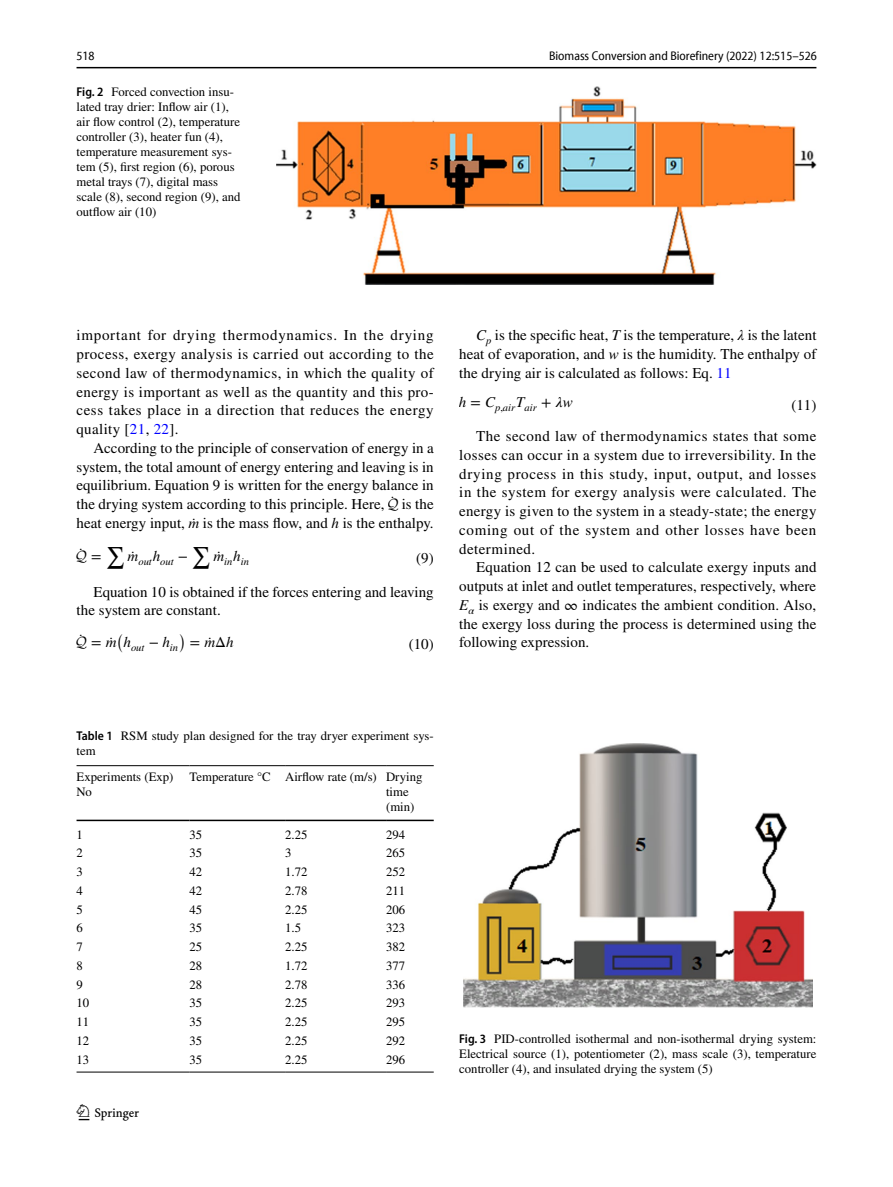
<style>
.page{position:relative;width:893px;height:1187px;background:#fff}
.page>*{position:absolute;margin:0;border:0;box-sizing:border-box;transform-origin:0 0}
.t1{font:22.5px "Springnew Regular 2";color:#000}
.t2{font:15px/18.8px "STIX";letter-spacing:.005em;color:#000;text-align:justify}
.t3{font:15px "STIX Math Italic 11";color:#000}
.t4{font:15px "STIX Math Regular 9";color:#000}
.t5{font:15px "CMSY103";color:#000}
.t6{font:15px "STIX Math Extensions Regular 5";color:#000}
.t7{font:15px "STIX Math Extensions Regular 6";color:#000}
.t8{font:12.75px/15px "STIX";color:#000}
.t9{font:semi-condensed 12.75px "Myriad Pro Unic";color:#000}
.t10{font:10.5px "STIX General Italic 9";color:#000}
.t11{font:10.5px "STIX General Italic 11";color:#000}
.t12{font:10.5px "STIX General Italic 10";color:#000}
.s1{font-family:"Myriad Pro";font-weight:600;font-stretch:semi-condensed}
.s2{color:#00f}
.s3{font-family:"CMSY102"}
.s4{font-family:"STIX General Italic 12"}
.s5{font-family:"STIX Math Italic 14"}
.s6{font-style:italic}
.s7{font-family:"STIX Math Regular 11"}
.s8{font-family:"CMSY10"}
.s9{font-family:"STIX Math Regular 9"}
.s10{font-family:"STIX General Italic 10"}
.s11{font-family:"STIX Math Italic 11"}
.s12{font-family:"STIX General Regular 4"}
</style>
<div class="page">
<hr style="left:77px;top:67px;width:739px;height:1px;background:#000">
<img style="left:276px;top:87px;width:540px;height:197px">
<hr style="left:77px;top:765px;width:112px;height:1px;background:#000">
<hr style="left:77px;top:819px;width:112px;height:2px;background:#000">
<hr style="left:189px;top:765px;width:96px;height:1px;background:#000">
<hr style="left:189px;top:819px;width:96px;height:2px;background:#000">
<hr style="left:285px;top:765px;width:101px;height:1px;background:#000">
<hr style="left:285px;top:819px;width:101px;height:2px;background:#000">
<hr style="left:386px;top:765px;width:48px;height:1px;background:#000">
<hr style="left:386px;top:819px;width:48px;height:2px;background:#000">
<hr style="left:77px;top:1071px;width:112px;height:1px;background:#000">
<hr style="left:189px;top:1071px;width:96px;height:1px;background:#000">
<hr style="left:285px;top:1071px;width:101px;height:1px;background:#000">
<hr style="left:386px;top:1071px;width:48px;height:1px;background:#000">
<img style="left:463px;top:743px;width:349px;height:264px">
<p class="t9" style="left:76px;top:51px;width:20px">518</p>
<p class="t9" style="left:549px;top:51px;width:269px">Biomass Conversion and Biorefinery (2022) 12:515–526</p>
<p class="t8" style="left:77px;top:85px;width:165px"><span class="s1">Fig. 2</span> Forced convection insu&shy;lated tray drier: Inflow air (1), air flow control (2), temperature controller (3), heater fun (4), temperature measurement sys&shy;tem (5), first region (6), porous metal trays (7), digital mass scale (8), second region (9), and outflow air (10)</p>
<p class="t2" style="left:77px;top:327px;width:359px">important for drying thermodynamics. In the drying process, exergy analysis is carried out according to the second law of thermodynamics, in which the quality of energy is important as well as the quantity and this pro&shy;cess takes place in a direction that reduces the energy quality [<span class="s2">21</span>, <span class="s2">22</span>].</p>
<p class="t2" style="left:77px;top:439px;width:359px;text-indent:17px">According to the principle of conservation of energy in a system, the total amount of energy entering and leaving is in equilibrium. Equation 9 is written for the energy balance in the drying system according to this principle. Here, <span class="s3">Q</span><sup>̇</sup> is the heat energy input, <span class="s4">m</span><span class="s5">̇</span> is the mass flow, and <span class="s6">h</span> is the enthalpy.</p>
<p class="t5" style="left:75px;top:551px;width:28px">Q<sup>̇</sup> <span class="s7">=</span></p>
<p class="t6" style="left:106px;top:534px;width:21px">∑</p>
<p class="t10" style="left:128px;top:558px;width:62px"><sup>m</sup><sup>̇</sup> out<sup>h</sup>out <sup>−</sup></p>
<p class="t6" style="left:192px;top:534px;width:21px">∑</p>
<p class="t10" style="left:213px;top:558px;width:37px"><sup>m</sup><sup>̇</sup> in<sup>h</sup>in</p>
<p class="t2" style="left:416px;top:550px;width:19px">(9)</p>
<p class="t2" style="left:77px;top:583px;width:359px;text-indent:17px">Equation 10 is obtained if the forces entering and leaving the system are constant.</p>
<p class="t3" style="left:75px;top:635px;width:43px"><span class="s8">Q</span>̇ <span class="s9">=</span> <span class="s10">m</span>̇</p>
<p class="t7" style="left:117px;top:621px;width:9px">(</p>
<p class="t12" style="left:124px;top:643px;width:56px"><sup>h</sup>out <sup>−</sup> <sup>h</sup>in</p>
<p class="t7" style="left:179px;top:621px;width:9px">)</p>
<p class="t4" style="left:190px;top:637px;width:45px">= <span class="s10">m</span><span class="s11">̇</span> Δ<span class="s10">h</span></p>
<p class="t2" style="left:409px;top:635px;width:26px">(10)</p>
<p class="t2" style="left:459px;top:327px;width:359px;text-indent:17px"><span class="s6">C</span><sub>p</sub> is the specific heat, <span class="s6">T</span> is the temperature, <span class="s6">λ</span> is the latent heat of evaporation, and <span class="s6">w</span> is the humidity. The enthalpy of the drying air is calculated as follows: Eq. <span class="s2">11</span></p>
<p class="t11" style="left:459px;top:403px;width:115px"><sup>h</sup> <sup>=</sup> <sup>C</sup>p<span class="s12">,</span>air<sup>T</sup>air <sup>+</sup> <sup>𝜆</sup><sup>w</sup></p>
<p class="t2" style="left:791px;top:397px;width:26px">(11)</p>
<p class="t2" style="left:459px;top:427px;width:359px;text-indent:17px">The second law of thermodynamics states that some losses can occur in a system due to irreversibility. In the drying process in this study, input, output, and losses in the system for exergy analysis were calculated. The energy is given to the system in a steady-state; the energy coming out of the system and other losses have been determined.</p>
<p class="t2" style="left:459px;top:559px;width:359px;text-indent:17px">Equation 12 can be used to calculate exergy inputs and outputs at inlet and outlet temperatures, respectively, where <span class="s6">E</span><sub>α</sub> is exergy and ∞ indicates the ambient condition. Also, the exergy loss during the process is determined using the following expression.</p>
<p class="t8" style="left:77px;top:729px;width:359px"><span class="s1">Table 1</span> RSM study plan designed for the tray dryer experiment sys&shy;tem</p>
<p class="t8" style="left:77px;top:769px;width:98px">Experiments (Exp)<br>No</p>
<p class="t8" style="left:386px;top:769px;width:38px;text-indent:-197px">Temperature °C Airflow rate (m/s) Drying time (min)</p>
<p class="t8" style="left:77px;top:827px;width:8px">1</p>
<p class="t8" style="left:189px;top:827px;width:14px">35</p>
<p class="t8" style="left:285px;top:827px;width:24px">2.25</p>
<p class="t8" style="left:386px;top:827px;width:21px">294</p>
<p class="t8" style="left:77px;top:846px;width:8px">2</p>
<p class="t8" style="left:189px;top:846px;width:14px">35</p>
<p class="t8" style="left:285px;top:846px;width:8px">3</p>
<p class="t8" style="left:386px;top:846px;width:21px">265</p>
<p class="t8" style="left:77px;top:865px;width:8px">3</p>
<p class="t8" style="left:189px;top:865px;width:14px">42</p>
<p class="t8" style="left:285px;top:865px;width:24px">1.72</p>
<p class="t8" style="left:386px;top:865px;width:21px">252</p>
<p class="t8" style="left:77px;top:883px;width:8px">4</p>
<p class="t8" style="left:189px;top:883px;width:14px">42</p>
<p class="t8" style="left:285px;top:883px;width:24px">2.78</p>
<p class="t8" style="left:386px;top:883px;width:21px">211</p>
<p class="t8" style="left:77px;top:902px;width:8px">5</p>
<p class="t8" style="left:189px;top:902px;width:14px">45</p>
<p class="t8" style="left:285px;top:902px;width:24px">2.25</p>
<p class="t8" style="left:386px;top:902px;width:21px">206</p>
<p class="t8" style="left:77px;top:921px;width:8px">6</p>
<p class="t8" style="left:189px;top:921px;width:14px">35</p>
<p class="t8" style="left:285px;top:921px;width:17px">1.5</p>
<p class="t8" style="left:386px;top:921px;width:21px">323</p>
<p class="t8" style="left:77px;top:940px;width:8px">7</p>
<p class="t8" style="left:189px;top:940px;width:14px">25</p>
<p class="t8" style="left:285px;top:940px;width:24px">2.25</p>
<p class="t8" style="left:386px;top:940px;width:21px">382</p>
<p class="t8" style="left:77px;top:958px;width:8px">8</p>
<p class="t8" style="left:189px;top:958px;width:14px">28</p>
<p class="t8" style="left:285px;top:958px;width:24px">1.72</p>
<p class="t8" style="left:386px;top:958px;width:21px">377</p>
<p class="t8" style="left:77px;top:977px;width:8px">9</p>
<p class="t8" style="left:189px;top:977px;width:14px">28</p>
<p class="t8" style="left:285px;top:977px;width:24px">2.78</p>
<p class="t8" style="left:386px;top:977px;width:21px">336</p>
<p class="t8" style="left:77px;top:996px;width:14px">10</p>
<p class="t8" style="left:189px;top:996px;width:14px">35</p>
<p class="t8" style="left:285px;top:996px;width:24px">2.25</p>
<p class="t8" style="left:386px;top:996px;width:21px">293</p>
<p class="t8" style="left:77px;top:1015px;width:14px">11</p>
<p class="t8" style="left:189px;top:1015px;width:14px">35</p>
<p class="t8" style="left:285px;top:1015px;width:24px">2.25</p>
<p class="t8" style="left:386px;top:1015px;width:21px">295</p>
<p class="t8" style="left:77px;top:1033px;width:14px">12</p>
<p class="t8" style="left:189px;top:1033px;width:14px">35</p>
<p class="t8" style="left:285px;top:1033px;width:24px">2.25</p>
<p class="t8" style="left:386px;top:1033px;width:21px">292</p>
<p class="t8" style="left:77px;top:1052px;width:14px">13</p>
<p class="t8" style="left:189px;top:1052px;width:14px">35</p>
<p class="t8" style="left:285px;top:1052px;width:24px">2.25</p>
<p class="t8" style="left:386px;top:1052px;width:21px">296</p>
<h1 class="t1" style="left:79px;top:1104px;width:62px">1 3</h1>
<p class="t8" style="left:459px;top:1031px;width:359px;text-align:justify"><span class="s1">Fig. 3</span> PID-controlled isothermal and non-isothermal drying system:<br>Electrical source (1), potentiometer (2), mass scale (3), temperature controller (4), and insulated drying the system (5)</p>
</div>
